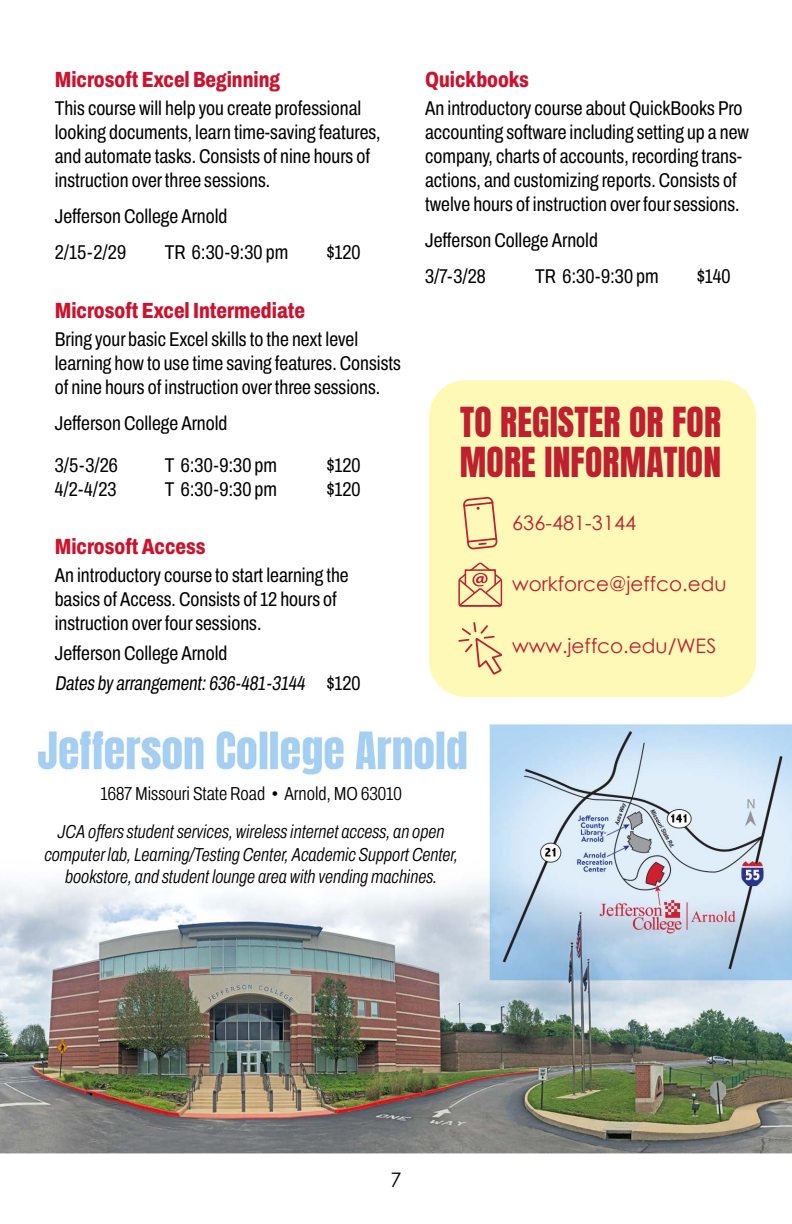
<style>
.page{position:relative;width:792px;height:1224px;background:#fff}
.page>*{position:absolute;margin:0;border:0;box-sizing:border-box;transform-origin:0 0}
.t1{font:34.6px/40px "Anton";letter-spacing:.005em;color:#bf202f}
.t2{font:800 22px "Archivo Condensed";color:#cd122d}
.t3{font:20px/24px "Archivo Condensed";color:#000}
.t4{font:20px "Century Gothic";color:#bf202f}
.t5{font:20px "Century Gothic";color:#000}
.t6{font:italic 300 18.8px/22.6px "Archivo Condensed";color:#000;text-align:center}
.t7{font:300 18.8px "Archivo Condensed";color:#000}
</style>
<div class="page">
<img style="left:0;top:684px;width:792px;height:470px">
<div style="left:429px;top:380px;width:327px;height:317px;background:#fff9b8;border-radius:36px"></div>
<svg style="left:458px;top:622px;width:44px;height:53px"></svg>
<svg style="left:458px;top:562px;width:44px;height:45px"></svg>
<svg style="left:463px;top:496px;width:35px;height:54px"></svg>
<p class="t2" style="left:55px;top:63px;width:227px">Microsoft Excel Beginning</p>
<p class="t3" style="left:55px;top:96px;width:327px">This course will help you create professional looking documents, learn time-saving features, and automate tasks. Consists of nine hours of instruction over three sessions.</p>
<p class="t3" style="left:55px;top:198px;width:174px;line-height:36px">Jefferson College Arnold<br>2/15-2/29</p>
<p class="t3" style="left:165px;top:240px;width:125px">TR 6:30-9:30 pm</p>
<p class="t3" style="left:327px;top:240px;width:35px">$120</p>
<p class="t2" style="left:55px;top:294px;width:252px">Microsoft Excel Intermediate</p>
<p class="t3" style="left:55px;top:327px;width:348px">Bring your basic Excel skills to the next level learning how to use time saving features. Consists of nine hours of instruction over three sessions.</p>
<p class="t3" style="left:55px;top:402px;width:174px;line-height:42px">Jefferson College Arnold<br>3/5-3/26</p>
<p class="t3" style="left:165px;top:453px;width:114px">T 6:30-9:30 pm</p>
<p class="t3" style="left:327px;top:453px;width:35px">$120</p>
<p class="t3" style="left:55px;top:477px;width:63px">4/2-4/23</p>
<p class="t3" style="left:165px;top:477px;width:114px">T 6:30-9:30 pm</p>
<p class="t3" style="left:327px;top:477px;width:35px">$120</p>
<p class="t2" style="left:55px;top:530px;width:153px">Microsoft Access</p>
<p class="t3" style="left:55px;top:563px;width:295px">An introductory course to start learning the basics of Access. Consists of 12 hours of instruction over four sessions.</p>
<p class="t3" style="left:55px;top:638px;width:307px;line-height:30px">Jefferson College Arnold<br>Datesbyarrangement:636-481-3144 $ 1 2 0</p>
<p class="t2" style="left:425px;top:63px;width:105px">Quickbooks</p>
<p class="t3" style="left:425px;top:96px;width:325px">An introductory course about QuickBooks Pro accounting software including setting up a new company, charts of accounts, recording trans&shy;actions, and customizing reports. Consists of twelve hours of instruction over four sessions.</p>
<p class="t3" style="left:425px;top:222px;width:174px;line-height:36px">Jefferson College Arnold<br>3/7-3/28</p>
<p class="t3" style="left:535px;top:264px;width:125px">TR 6:30-9:30 pm</p>
<p class="t3" style="left:697px;top:264px;width:35px">$140</p>
<h1 class="t1" style="left:460px;top:405px;width:263px">TO REGISTER OR FOR<br>MORE INFORMATION</h1>
<p class="t4" style="left:512px;top:510px;width:126px">636-481-3144</p>
<p class="t4" style="left:512px;top:572px;width:216px">workforce@jeffco.edu</p>
<p class="t4" style="left:512px;top:633px;width:206px">www.jeffco.edu/WES</p>
<p class="t7" style="left:100px;top:780px;width:303px">1687 Missouri State Road • Arnold, MO 63010</p>
<p class="t6" style="left:44px;top:820px;width:415px">JCA offers student services, wireless internet access, an open computer lab, Learning/Testing Center, Academic Support Center, bookstore, and student lounge area with vending machines.</p>
<p class="t5" style="left:390px;top:1168px;width:13px">7</p>
</div>
